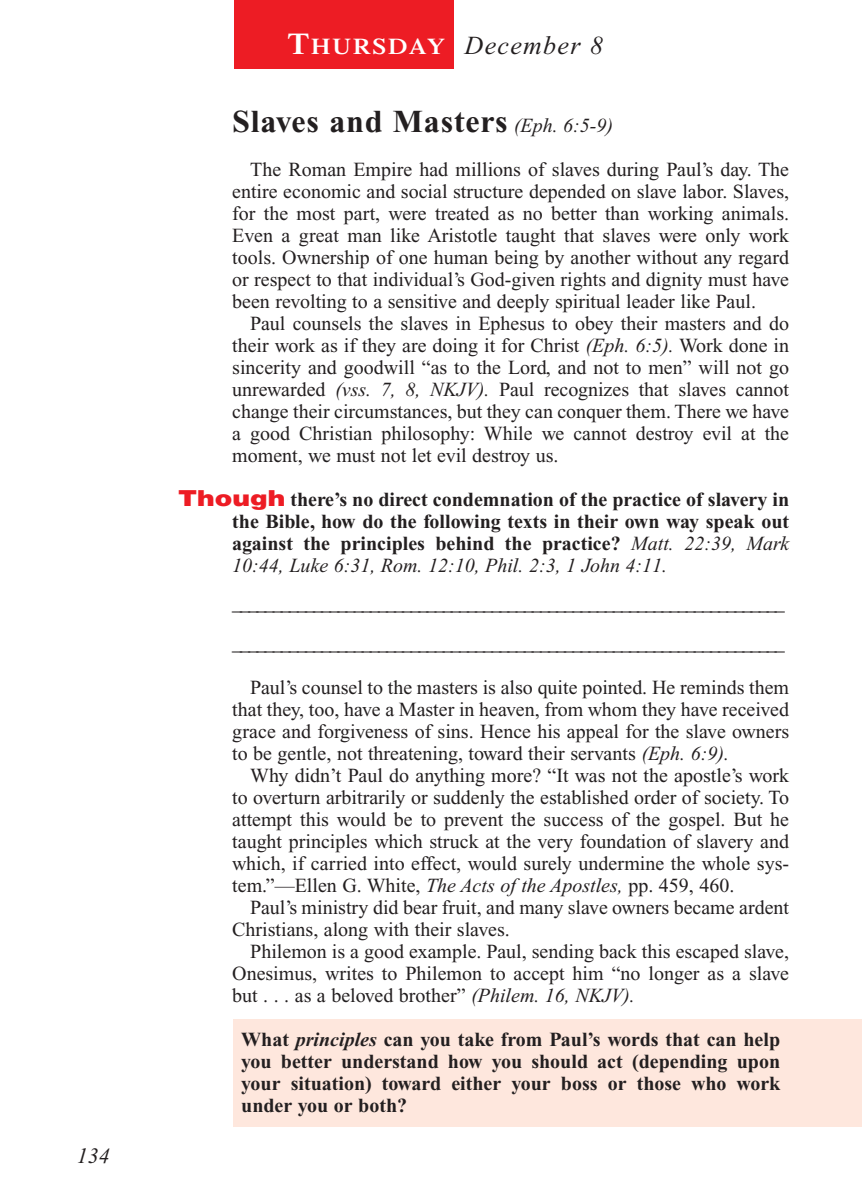
<style>
.page{position:relative;width:864px;height:1188px;background:#fff}
.page>*{position:absolute;margin:0;border:0;box-sizing:border-box;transform-origin:0 0}
.t1{font:700 32px "Times New Roman";letter-spacing:.025em;color:#231f20}
.t2{font:italic 26px "Times New Roman";letter-spacing:.05em;color:#231f20}
.t3{font:italic 22px "Times New Roman";color:#231f20}
.t4{font:20px/22px "Times New Roman";color:#231f20;text-align:justify}
.t5{font:700 20px/22px "Times New Roman";color:#231f20;text-align:justify}
.s1{font-family:"Times";font-weight:600;font-style:normal;font-size:30px;color:#fff}
.s2{font-family:"Times";font-weight:600;font-style:normal;font-size:22.4px;color:#fff}
.s3{font-weight:400;font-style:italic;font-size:20px}
.s4{font-style:italic}
.s5{font-family:"Helvetica";font-weight:900;font-size:22px;color:#ed1c24}
.s6{font-weight:400;font-style:italic}
</style>
<div class="page">
<div style="left:234px;top:0;width:220px;height:69px;background:#ed1c24"></div>
<div style="left:233px;top:1019px;width:629px;height:108px;background:#fee7dd"></div>
<p class="t3" style="left:77px;top:1147px;width:34px">134</p>
<h2 class="t2" style="left:288px;top:36px;width:317px"><span class="s1">T</span><span class="s2">HURSDAY</span> December 8</h2>
<h1 class="t1" style="left:232px;top:111px;width:383px">Slaves and Masters <span class="s3">(Eph. 6:5-9)</span></h1>
<p class="t4" style="left:232px;top:160px;width:558px;text-indent:18px">The Roman Empire had millions of slaves during Paul’s day. The entire economic and social structure depended on slave labor. Slaves, for the most part, were treated as no better than working animals.<br>Even a great man like Aristotle taught that slaves were only work tools. Ownership of one human being by another without any regard or respect to that individual’s God-given rights and dignity must have been revolting to a sensitive and deeply spiritual leader like Paul.</p>
<p class="t4" style="left:232px;top:314px;width:558px;text-indent:18px">Paul counsels the slaves in Ephesus to obey their masters and do their work as if they are doing it for Christ <span class="s4">(Eph. 6:5).</span> Work done in sincerity and goodwill “as to the Lord, and not to men” will not go unrewarded <span class="s4">(vss. 7, 8, NKJV).</span> Paul recognizes that slaves cannot change their circumstances, but they can conquer them. There we have a good Christian philosophy: While we cannot destroy evil at the moment, we must not let evil destroy us.</p>
<p class="t5" style="left:232px;top:491px;width:558px;text-indent:-54px"><span class="s5">Though</span> there’s no direct condemnation of the practice of slavery in the Bible, how do the following texts in their own way speak out against the principles behind the practice? <span class="s6">Matt. 22:39, Mark 10:44, Luke 6:31, Rom. 12:10, Phil. 2:3, 1 John 4:11.</span></p>
<p class="t4" style="left:232px;top:585px;width:554px;line-height:40px">____________________________________________________________________ ____________________________________________________________________</p>
<p class="t4" style="left:232px;top:678px;width:558px;text-indent:18px">Paul’s counsel to the masters is also quite pointed. He reminds them that they, too, have a Master in heaven, from whom they have received grace and forgiveness of sins. Hence his appeal for the slave owners to be gentle, not threatening, toward their servants <span class="s4">(Eph. 6:9).</span></p>
<p class="t4" style="left:232px;top:766px;width:558px;text-indent:18px">Why didn’t Paul do anything more? “It was not the apostle’s work to overturn arbitrarily or suddenly the established order of society. To attempt this would be to prevent the success of the gospel. But he taught principles which struck at the very foundation of slavery and which, if carried into effect, would surely undermine the whole sys&shy;tem.”—Ellen G. White, <span class="s4">The Acts of the Apostles,</span> pp. 459, 460.</p>
<p class="t4" style="left:232px;top:898px;width:558px;text-indent:18px">Paul’s ministry did bear fruit, and many slave owners became ardent<br>Christians, along with their slaves.</p>
<p class="t4" style="left:232px;top:942px;width:558px;text-indent:18px">Philemon is a good example. Paul, sending back this escaped slave, Onesimus, writes to Philemon to accept him “no longer as a slave but . . . as a beloved brother” <span class="s4">(Philem. 16, NKJV).</span></p>
<p class="t5" style="left:241px;top:1031px;width:540px">What <span class="s4">principles</span> can you take from Paul’s words that can help you better understand how you should act (depending upon your situation) toward either your boss or those who work under you or both?</p>
</div>
